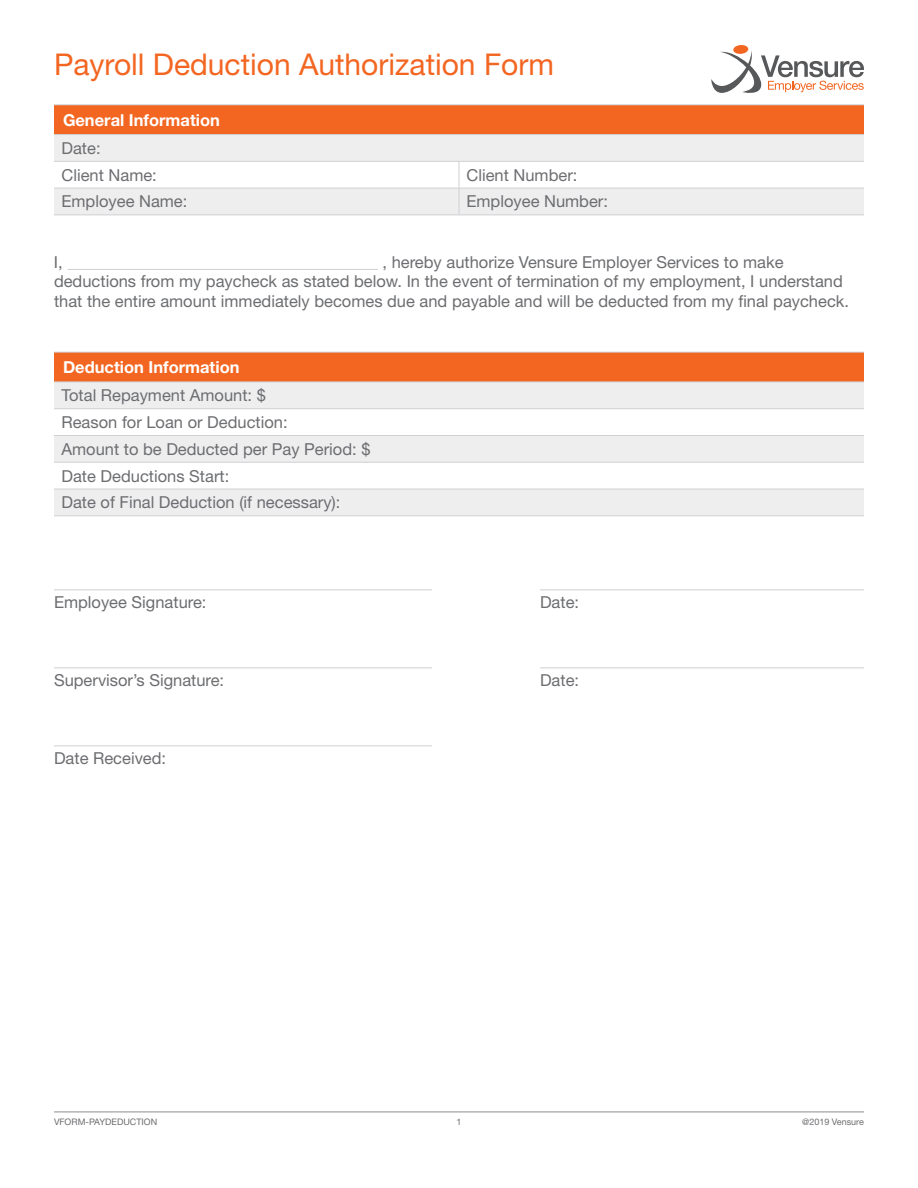
<style>
.page{position:relative;width:918px;height:1188px;background:#fff}
.page>*{position:absolute;margin:0;border:0;box-sizing:border-box;transform-origin:0 0}
.t1{font:30px "Helvetica Neue LT Std";color:#f36621}
.t2{font:16.5px/19.5px "Helvetica Neue LT Std";color:#6c6d70}
.Table_Header_Cell{font:700 16.5px "Helvetica Neue LT Std";color:#fff}
.t3{font:9px "Helvetica Neue LT Std";color:#6c6d70}
</style>
<div class="page">
<hr style="left:54px;top:1112px;width:810px;height:1px;background:#b2b3b7">
<svg style="left:711px;top:45px;width:153px;height:48px"></svg>
<hr style="left:67px;top:269px;width:311px;height:1px;background:#cfd0d2">
<hr style="left:54px;top:589px;width:378px;height:1px;background:#cfd0d2">
<hr style="left:540px;top:589px;width:324px;height:1px;background:#cfd0d2">
<hr style="left:54px;top:667px;width:378px;height:1px;background:#cfd0d2">
<hr style="left:540px;top:667px;width:324px;height:1px;background:#cfd0d2">
<hr style="left:54px;top:745px;width:378px;height:1px;background:#cfd0d2">
<div style="left:54px;top:105px;width:810px;height:30px;background:#f36621"></div>
<div style="left:54px;top:135px;width:810px;height:26px;background:#eeeeef"></div>
<hr style="left:54px;top:104px;width:405px;height:1px;background:#cfd0d2">
<hr style="left:459px;top:104px;width:405px;height:1px;background:#cfd0d2">
<hr style="left:54px;top:134px;width:405px;height:1px;background:#cfd0d2">
<hr style="left:459px;top:134px;width:405px;height:1px;background:#cfd0d2">
<svg style="left:54px;top:161px;width:810px;height:54px"></svg>
<hr style="left:54px;top:215px;width:405px;height:1px;background:#cfd0d2">
<hr style="left:459px;top:215px;width:405px;height:1px;background:#cfd0d2">
<div style="left:54px;top:352px;width:810px;height:30px;background:#f36621"></div>
<div style="left:54px;top:383px;width:810px;height:132px;background:#eeeeef"></div>
<svg style="left:54px;top:409px;width:810px;height:80px"></svg>
<hr style="left:54px;top:352px;width:810px;height:1px;background:#cfd0d2">
<hr style="left:54px;top:382px;width:810px;height:1px;background:#cfd0d2">
<hr style="left:54px;top:408px;width:810px;height:1px;background:#cfd0d2">
<hr style="left:54px;top:435px;width:810px;height:1px;background:#cfd0d2">
<hr style="left:54px;top:462px;width:810px;height:1px;background:#cfd0d2">
<hr style="left:54px;top:489px;width:810px;height:1px;background:#cfd0d2">
<hr style="left:54px;top:515px;width:810px;height:1px;background:#cfd0d2">
<h1 class="t1" style="left:54px;top:47px;width:502px">Payroll Deduction Authorization Form</h1>
<p class="Table_Header_Cell" style="left:63px;top:109px;width:158px">General Information</p>
<p class="t2" style="left:62px;top:138px;width:41px">Date:</p>
<p class="t2" style="left:62px;top:165px;width:97px">Client Name:</p>
<p class="t2" style="left:466px;top:165px;width:112px">Client Number:</p>
<p class="t2" style="left:62px;top:192px;width:127px">Employee Name:</p>
<p class="t2" style="left:466px;top:192px;width:143px">Employee Number:</p>
<p class="t2" style="left:54px;top:252px;width:797px;text-indent:329px">, hereby authorize Vensure Employer Services to make deductions from my paycheck as stated below. In the event of termination of my employment, I understand that the entire amount immediately becomes due and payable and will be deducted from my final paycheck.</p>
<p class="t2" style="left:54px;top:252px;width:10px">I,</p>
<p class="Table_Header_Cell" style="left:63px;top:357px;width:178px">Deduction Information</p>
<p class="t2" style="left:62px;top:385px;width:206px">Total Repayment Amount: $</p>
<p class="t2" style="left:62px;top:412px;width:228px">Reason for Loan or Deduction:</p>
<p class="t2" style="left:62px;top:439px;width:311px">Amount to be Deducted per Pay Period: $</p>
<p class="t2" style="left:62px;top:466px;width:169px">Date Deductions Start:</p>
<p class="t2" style="left:62px;top:492px;width:280px">Date of Final Deduction (if necessary):</p>
<p class="t2" style="left:54px;top:592px;width:154px">Employee Signature:</p>
<p class="t2" style="left:540px;top:592px;width:41px">Date:</p>
<p class="t2" style="left:54px;top:670px;width:172px">Supervisor’s Signature:</p>
<p class="t2" style="left:540px;top:670px;width:41px">Date:</p>
<p class="t2" style="left:54px;top:748px;width:114px">Date Received:</p>
<p class="t3" style="left:54px;top:1117px;width:105px">VFORM-PAYDEDUCTION</p>
<p class="t3" style="left:456px;top:1117px;width:7px">1</p>
<p class="t3" style="left:802px;top:1117px;width:63px">@2019 Vensure</p>
</div>
